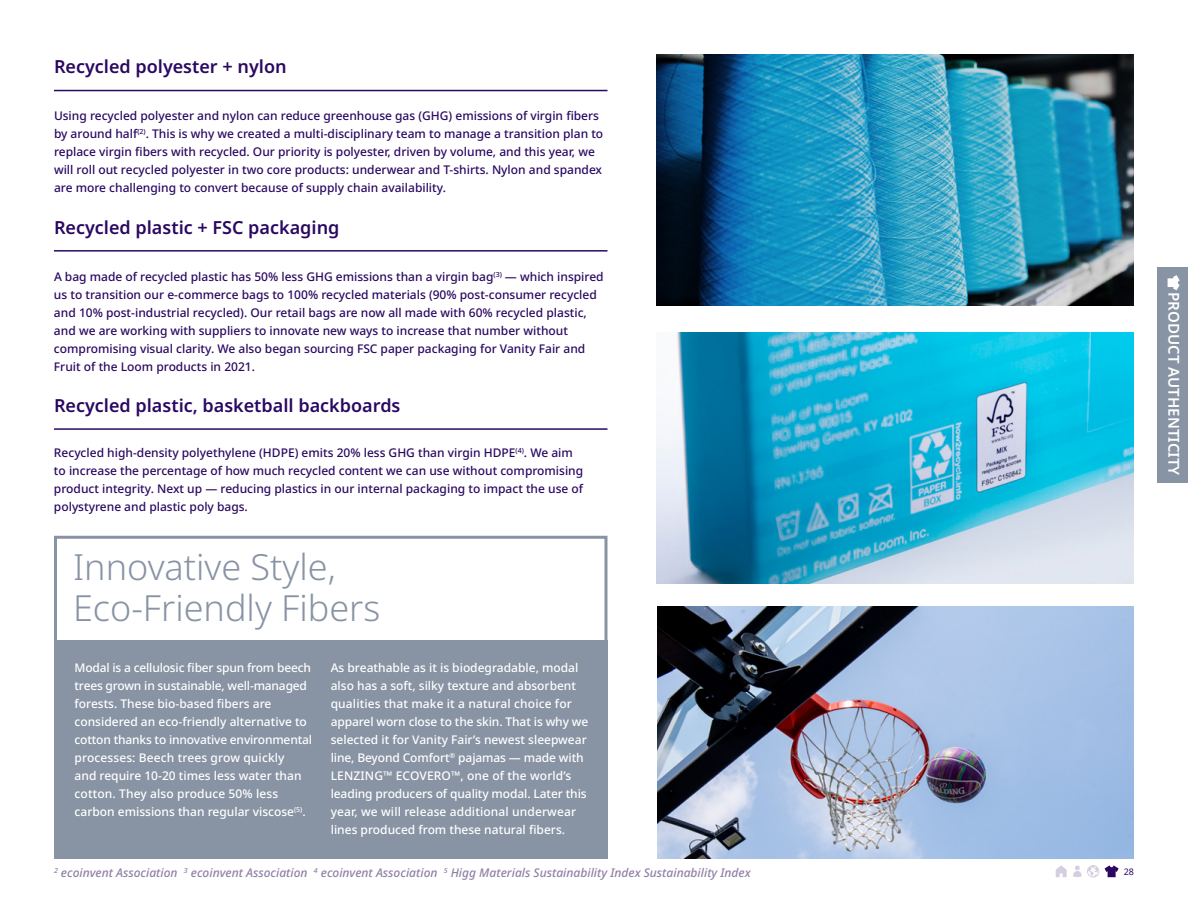
<style>
.page{position:relative;width:1188px;height:918px;background:#fff}
.page>*{position:absolute;margin:0;border:0;box-sizing:border-box;transform-origin:0 0}
.t1{font:300 36px/40.5px "Noto Sans";color:#8893a4}
.t2{font:600 18px "Noto Sans";color:#2a0861}
.t3{font:600 15px "Noto Sans";color:#fff}
.t4{font:500 12px/18px "Noto Sans";color:#2a0861}
.t5{font:500 12px/18px "Noto Sans";color:#fff}
.t6{font:italic 500 12px "Noto Sans";color:#9180a7}
.t7{font:9px "Noto Sans";color:#2a0861}
</style>
<div class="page">
<svg style="left:1073px;top:866px;width:9px;height:11px"></svg>
<svg style="left:1105px;top:865px;width:14px;height:12px"></svg>
<div style="left:1087px;top:865px;width:12px;height:12px;border:1px solid #2a0861;border-radius:50%"></div>
<svg style="left:1088px;top:865px;width:11px;height:12px"></svg>
<svg style="left:1056px;top:865px;width:11px;height:12px"></svg>
<img style="left:657px;top:54px;width:477px;height:252px">
<img style="left:658px;top:607px;width:476px;height:252px">
<div style="left:54px;top:536px;width:554px;height:117px;border:3px solid #8893a4"></div>
<div style="left:54px;top:641px;width:554px;height:218px;background:#8893a4"></div>
<img style="left:657px;top:332px;width:477px;height:252px">
<hr style="left:54px;top:90px;width:554px;height:1px;background:#2a0861">
<hr style="left:54px;top:250px;width:554px;height:2px;background:#2a0861">
<hr style="left:54px;top:428px;width:554px;height:2px;background:#2a0861">
<div style="left:1158px;top:267px;width:30px;height:216px;background:#8893a4"></div>
<svg style="left:1168px;top:275px;width:12px;height:15px"></svg>
<h2 class="t2" style="left:54px;top:57px;width:234px">Recycled polyester + nylon</h2>
<p class="t4" style="left:54px;top:107px;width:551px">Using recycled polyester and nylon can reduce greenhouse gas (GHG) emissions of virgin fibers by around half<sup>(2)</sup>. This is why we created a multi-disciplinary team to manage a transition plan to replace virgin fibers with recycled. Our priority is polyester, driven by volume, and this year, we will roll out recycled polyester in two core products: underwear and T-shirts. Nylon and spandex are more challenging to convert because of supply chain availability.</p>
<h2 class="t2" style="left:54px;top:217px;width:287px">Recycled plastic + FSC packaging</h2>
<p class="t4" style="left:54px;top:267px;width:551px">A bag made of recycled plastic has 50% less GHG emissions than a virgin bag<sup>(3)</sup> — which inspired us to transition our e-commerce bags to 100% recycled materials (90% post-consumer recycled and 10% post-industrial recycled). Our retail bags are now all made with 60% recycled plastic, and we are working with suppliers to innovate new ways to increase that number without compromising visual clarity. We also began sourcing FSC paper packaging for Vanity Fair and Fruit of the Loom products in 2021.</p>
<h2 class="t2" style="left:54px;top:395px;width:348px">Recycled plastic, basketball backboards</h2>
<p class="t4" style="left:54px;top:443px;width:531px">Recycled high-density polyethylene (HDPE) emits 20% less GHG than virgin HDPE<sup>(4)</sup>. We aim to increase the percentage of how much recycled content we can use without compromising product integrity. Next up — reducing plastics in our internal packaging to impact the use of polystyrene and plastic poly bags.</p>
<h1 class="t1" style="left:73px;top:548px;width:309px">Innovative Style,<br>Eco-Friendly Fibers</h1>
<p class="t5" style="left:75px;top:659px;width:239px">Modal is a cellulosic fiber spun from beech trees grown in sustainable, well-managed forests. These bio-based fibers are considered an eco-friendly alternative to cotton thanks to innovative environmental processes: Beech trees grow quickly<br>and require 10-20 times less water than cotton. They also produce 50% less carbon emissions than regular viscose<sup>(5)</sup>.</p>
<p class="t5" style="left:331px;top:659px;width:259px">As breathable as it is biodegradable, modal also has a soft, silky texture and absorbent qualities that make it a natural choice for apparel worn close to the skin. That is why we selected it for Vanity Fair’s newest sleepwear line, Beyond Comfort<sup>®</sup> pajamas — made with LENZING™ ECOVERO™, one of the world’s leading producers of quality modal. Later this year, we will release additional underwear lines produced from these natural fibers.</p>
<p class="t6" style="left:54px;top:864px;width:698px"><sup>2</sup> ecoinvent Association <sup>3</sup> ecoinvent Association <sup>4</sup> ecoinvent Association <sup>5</sup> Higg Materials Sustainability Index Sustainability Index</p>
<p class="t3" style="left:1183px;top:292px;width:185px;rotate:90deg">PRODUCT AUTHENTICITY</p>
<p class="t7" style="left:1124px;top:867px;width:12px">28</p>
</div>
